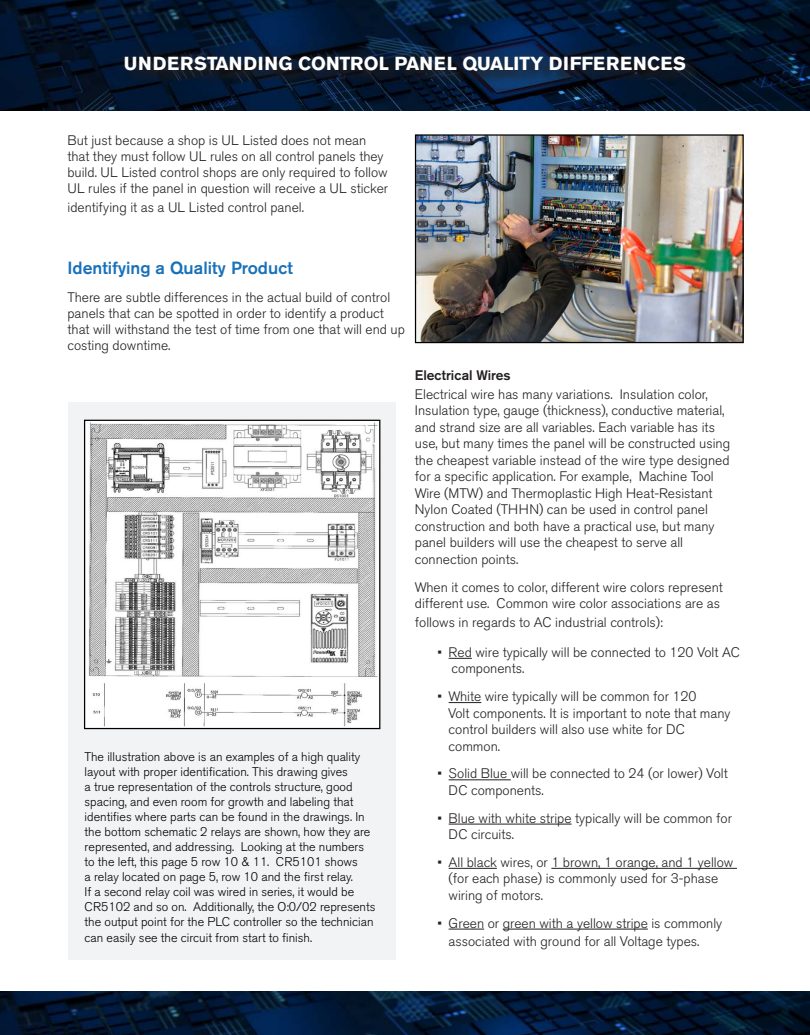
<style>
.page{position:relative;width:810px;height:1035px;background:#fff}
.page>*{position:absolute;margin:0;border:0;box-sizing:border-box;transform-origin:0 0}
.Main_Title{font:700 18.75px "Akzidenz Grotesk BE";letter-spacing:.01em;color:#fff}
.Body_Copy{font:500 17.5px "Akzidenz Grotesk BE";color:#1971ba}
.Body_Copy-2{font:300 13.75px/16.5px "Akzidenz Grotesk BE";color:#231f20}
.Body_Copy-3{font:500 13.75px "Akzidenz Grotesk BE";color:#231f20}
.Body_Copy-4{font:300 12.5px/15px "Akzidenz Grotesk BE";color:#000}
</style>
<div class="page">
<div style="left:68px;top:402px;width:328px;height:558px;background:#f2f3f4"></div>
<img style="left:0;top:0;width:810px;height:111px">
<svg style="left:449px;top:658px;width:23px;height:1px"></svg>
<hr style="left:449px;top:702px;width:32px;height:1px;background:#231f20">
<hr style="left:449px;top:779px;width:62px;height:1px;background:#231f20">
<hr style="left:449px;top:824px;width:123px;height:1px;background:#231f20">
<hr style="left:449px;top:868px;width:48px;height:1px;background:#231f20">
<hr style="left:551px;top:868px;width:186px;height:1px;background:#231f20">
<hr style="left:449px;top:929px;width:35px;height:1px;background:#231f20">
<hr style="left:503px;top:929px;width:145px;height:1px;background:#231f20">
<img style="left:417px;top:136px;width:325px;height:205px">
<div style="left:415px;top:134px;width:329px;height:209px;border:1px solid #000"></div>
<div style="left:127px;top:58px;width:574px;height:28px;background:#231f20;opacity:.75"></div>
<svg style="left:110px;top:41px;width:590px;height:44px;background:#0a1b32"></svg>
<img style="left:0;top:991px;width:810px;height:44px">
<img style="left:86px;top:422px;width:292px;height:305px">
<div style="left:84px;top:420px;width:296px;height:309px;border:1px solid #000"></div>
<p class="Main_Title" style="left:124px;top:52px;width:564px">UNDERSTANDING CONTROL PANEL QUALITY DIFFERENCES</p>
<p class="Body_Copy-2" style="left:68px;top:132px;width:322px">But just because a shop is UL Listed does not mean that they must follow UL rules on all control panels they build. UL Listed control shops are only required to follow UL rules if the panel in question will receive a UL sticker</p>
<p class="Body_Copy-2" style="left:68px;top:199px;width:238px">identifying it as a UL Listed control panel.</p>
<p class="Body_Copy" style="left:68px;top:257px;width:227px">Identifying a Quality Product</p>
<p class="Body_Copy-2" style="left:68px;top:289px;width:339px">There are subtle differences in the actual build of control panels that can be spotted in order to identify a product that will withstand the test of time from one that will end up costing downtime.</p>
<p class="Body_Copy-4" style="left:85px;top:749px;width:292px">The illustration above is an examples of a high quality layout with proper identification. This drawing gives<br>a true representation of the controls structure, good spacing, and even room for growth and labeling that identifies where parts can be found in the drawings. In the bottom schematic 2 relays are shown, how they are represented, and addressing. Looking at the numbers to the left, this page 5 row 10 &amp; 11. CR5101 shows<br>a relay located on page 5, row 10 and the first relay.<br>If a second relay coil was wired in series, it would be CR5102 and so on. Additionally, the O:0/02 represents the output point for the PLC controller so the technician</p>
<p class="Body_Copy-4" style="left:85px;top:931px;width:229px">can easily see the circuit from start to finish.</p>
<p class="Body_Copy-3" style="left:415px;top:367px;width:97px">Electrical Wires</p>
<p class="Body_Copy-2" style="left:415px;top:386px;width:317px">Electrical wire has many variations. Insulation color, Insulation type, gauge (thickness), conductive material, and strand size are all variables. Each variable has its use, but many times the panel will be constructed using the cheapest variable instead of the wire type designed for a specific application. For example, Machine Tool Wire (MTW) and Thermoplastic High Heat-Resistant Nylon Coated (THHN) can be used in control panel construction and both have a practical use, but many panel builders will use the cheapest to serve all connection points.</p>
<p class="Body_Copy-2" style="left:415px;top:579px;width:310px">When it comes to color, different wire colors represent different use. Common wire color associations are as</p>
<p class="Body_Copy-2" style="left:415px;top:614px;width:250px">follows in regards to AC industrial controls):</p>
<p class="Body_Copy-2" style="left:452px;top:644px;width:290px;text-indent:-14px">• Red wire typically will be connected to 120 Volt AC components.</p>
<p class="Body_Copy-2" style="left:448px;top:688px;width:284px;text-indent:-11px">• White wire typically will be common for 120<br>Volt components. It is important to note that many control builders will also use white for DC common.</p>
<p class="Body_Copy-2" style="left:449px;top:766px;width:281px;text-indent:-11px">• Solid Blue will be connected to 24 (or lower) Volt<br>DC components.</p>
<p class="Body_Copy-2" style="left:449px;top:810px;width:285px;text-indent:-11px">• Blue with white stripe typically will be common for<br>DC circuits.</p>
<p class="Body_Copy-2" style="left:449px;top:854px;width:286px;text-indent:-11px">• All black wires, or 1 brown, 1 orange, and 1 yellow (for each phase) is commonly used for 3-phase wiring of motors.</p>
<p class="Body_Copy-2" style="left:449px;top:914px;width:275px;line-height:18.5px;text-indent:-11px">• Green or green with a yellow stripe is commonly associated with ground for all Voltage types.</p>
</div>
